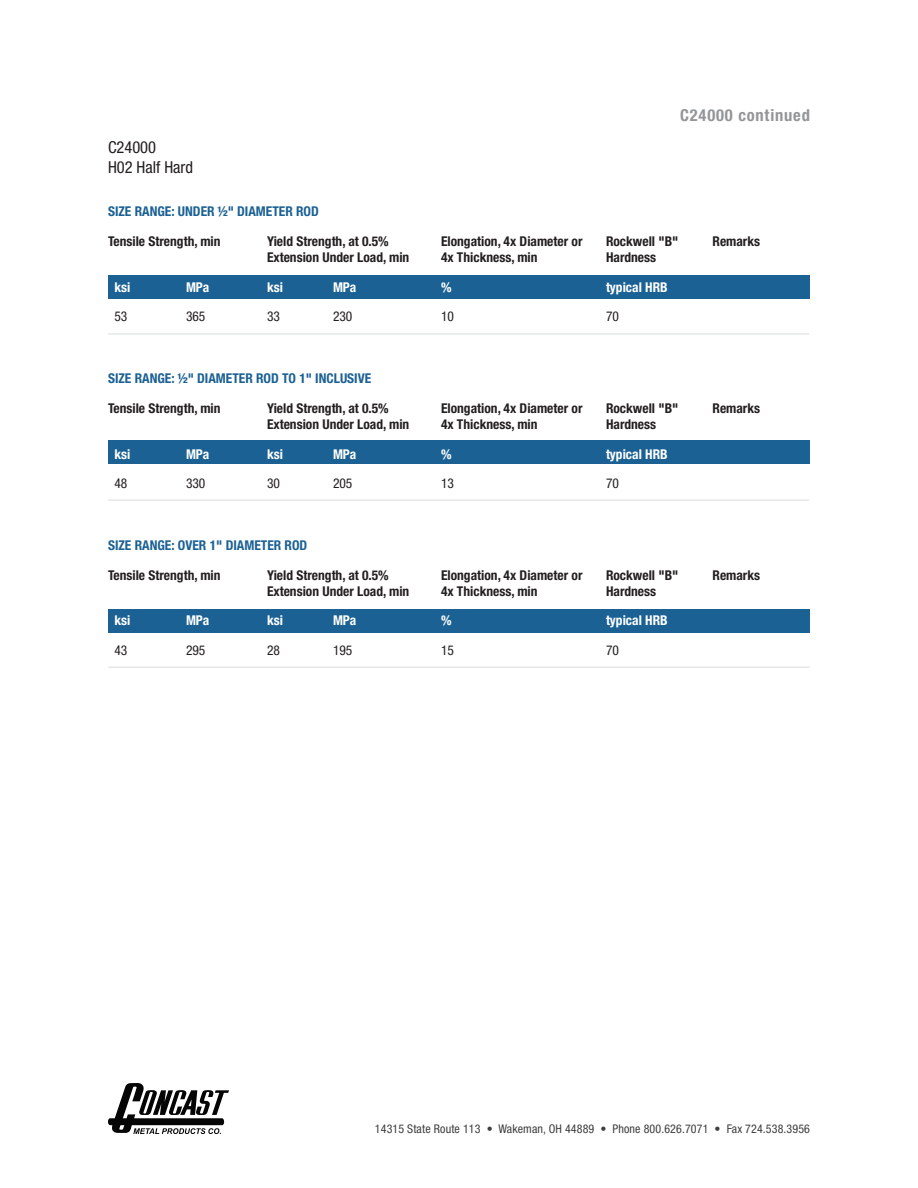
<style>
.page{position:relative;width:918px;height:1188px;background:#fff}
.page>*{position:absolute;margin:0;border:0;box-sizing:border-box;transform-origin:0 0}
.t1{font:condensed 16.5px/19.8px "Helvetica Neue";color:#231f20}
.t2{font:700 condensed 16.5px "Helvetica Neue";letter-spacing:.05em;color:#939598}
.t3{font:700 condensed 13.5px "Helvetica Neue";color:#231f20}
.t4{font:700 condensed 13.5px/29.7px "Helvetica Neue";color:#1b6194}
.t5{font:700 condensed 13.5px "Helvetica Neue";color:#fff}
.t6{font:condensed 13.5px "Helvetica Neue";color:#231f20}
.t7{font:condensed 12px "Helvetica Neue";letter-spacing:.01em;color:#3e3e3f}
.s1{color:#231f20}
</style>
<div class="page">
<svg style="left:108px;top:1083px;width:121px;height:51px"></svg>
<div style="left:108px;top:609px;width:702px;height:23px;background:#1b6194"></div>
<hr style="left:108px;top:666px;width:702px;height:2px;background:#e6e7e9">
<div style="left:108px;top:441px;width:701px;height:23px;background:#1b6194"></div>
<div style="left:108px;top:275px;width:701px;height:24px;background:#1b6194"></div>
<hr style="left:108px;top:333px;width:701px;height:2px;background:#e6e7e9">
<hr style="left:108px;top:499px;width:701px;height:2px;background:#e6e7e9">
<p class="t2" style="left:680px;top:105px;width:131px">C24000 continued</p>
<p class="t1" style="left:108px;top:138px;width:87px">C24000<br>H02 Half Hard</p>
<p class="t4" style="left:108px;top:196px;width:212px">SIZE RANGE: UNDER ½" DIAMETER ROD<br><span class="s1">Tensile Strength, min</span></p>
<p class="t3" style="left:267px;top:233px;width:123px">Yield Strength, at 0.5%</p>
<p class="t3" style="left:441px;top:233px;width:143px">Elongation, 4x Diameter or</p>
<p class="t3" style="left:606px;top:233px;width:74px">Rockwell "B"</p>
<p class="t3" style="left:713px;top:233px;width:49px">Remarks</p>
<p class="t3" style="left:267px;top:249px;width:144px">Extension Under Load, min</p>
<p class="t3" style="left:441px;top:249px;width:98px">4x Thickness, min</p>
<p class="t3" style="left:606px;top:249px;width:52px">Hardness</p>
<p class="t5" style="left:114px;top:279px;width:17px">ksi</p>
<p class="t5" style="left:186px;top:279px;width:25px">MPa</p>
<p class="t5" style="left:267px;top:279px;width:17px">ksi</p>
<p class="t5" style="left:333px;top:279px;width:25px">MPa</p>
<p class="t5" style="left:441px;top:279px;width:12px">%</p>
<p class="t5" style="left:606px;top:279px;width:63px">typical HRB</p>
<p class="t6" style="left:114px;top:309px;width:14px">53</p>
<p class="t6" style="left:186px;top:309px;width:21px">365</p>
<p class="t6" style="left:267px;top:309px;width:14px">33</p>
<p class="t6" style="left:333px;top:309px;width:21px">230</p>
<p class="t6" style="left:441px;top:309px;width:14px">10</p>
<p class="t6" style="left:606px;top:309px;width:14px">70</p>
<p class="t4" style="left:108px;top:363px;width:265px">SIZE RANGE: ½" DIAMETER ROD TO 1" INCLUSIVE</p>
<p class="t3" style="left:108px;top:400px;width:114px">Tensile Strength, min</p>
<p class="t3" style="left:267px;top:400px;width:123px">Yield Strength, at 0.5%</p>
<p class="t3" style="left:441px;top:400px;width:143px">Elongation, 4x Diameter or</p>
<p class="t3" style="left:606px;top:400px;width:74px">Rockwell "B"</p>
<p class="t3" style="left:713px;top:400px;width:49px">Remarks</p>
<p class="t3" style="left:267px;top:416px;width:144px">Extension Under Load, min</p>
<p class="t3" style="left:441px;top:416px;width:98px">4x Thickness, min</p>
<p class="t3" style="left:606px;top:416px;width:52px">Hardness</p>
<p class="t5" style="left:114px;top:446px;width:17px">ksi</p>
<p class="t5" style="left:186px;top:446px;width:25px">MPa</p>
<p class="t5" style="left:267px;top:446px;width:17px">ksi</p>
<p class="t5" style="left:333px;top:446px;width:25px">MPa</p>
<p class="t5" style="left:441px;top:446px;width:12px">%</p>
<p class="t5" style="left:606px;top:446px;width:63px">typical HRB</p>
<p class="t6" style="left:114px;top:476px;width:14px">48</p>
<p class="t6" style="left:186px;top:476px;width:21px">330</p>
<p class="t6" style="left:267px;top:476px;width:14px">30</p>
<p class="t6" style="left:333px;top:476px;width:21px">205</p>
<p class="t6" style="left:441px;top:476px;width:14px">13</p>
<p class="t6" style="left:606px;top:476px;width:14px">70</p>
<p class="t4" style="left:108px;top:530px;width:201px">SIZE RANGE: OVER 1" DIAMETER ROD<br><span class="s1">Tensile Strength, min</span></p>
<p class="t3" style="left:267px;top:567px;width:123px">Yield Strength, at 0.5%</p>
<p class="t3" style="left:441px;top:567px;width:143px">Elongation, 4x Diameter or</p>
<p class="t3" style="left:606px;top:567px;width:74px">Rockwell "B"</p>
<p class="t3" style="left:713px;top:567px;width:49px">Remarks</p>
<p class="t3" style="left:267px;top:583px;width:144px">Extension Under Load, min</p>
<p class="t3" style="left:441px;top:583px;width:98px">4x Thickness, min</p>
<p class="t3" style="left:606px;top:583px;width:52px">Hardness</p>
<p class="t5" style="left:114px;top:612px;width:17px">ksi</p>
<p class="t5" style="left:186px;top:612px;width:25px">MPa</p>
<p class="t5" style="left:267px;top:612px;width:17px">ksi</p>
<p class="t5" style="left:333px;top:612px;width:25px">MPa</p>
<p class="t5" style="left:441px;top:612px;width:12px">%</p>
<p class="t5" style="left:606px;top:612px;width:63px">typical HRB</p>
<p class="t6" style="left:114px;top:643px;width:14px">43</p>
<p class="t6" style="left:186px;top:643px;width:21px">295</p>
<p class="t6" style="left:267px;top:643px;width:14px">28</p>
<p class="t6" style="left:333px;top:643px;width:21px">195</p>
<p class="t6" style="left:441px;top:643px;width:14px">15</p>
<p class="t6" style="left:606px;top:643px;width:14px">70</p>
<p class="t7" style="left:375px;top:1122px;width:437px">14315 State Route 113 • Wakeman, OH 44889 • Phone 800.626.7071 • Fax 724.538.3956</p>
</div>
